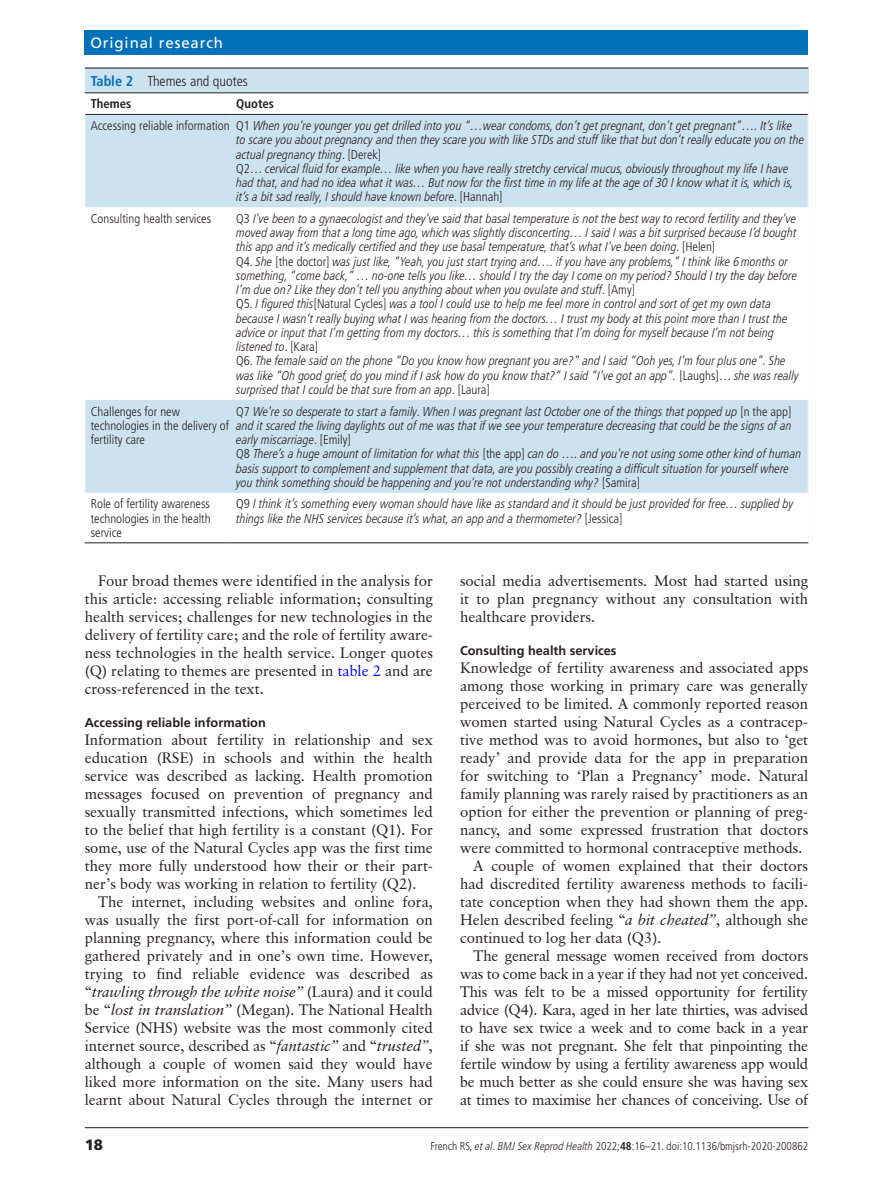
<style>
.page{position:relative;width:893px;height:1191px;background:#fff}
.page>*{position:absolute;margin:0;border:0;box-sizing:border-box;transform-origin:0 0}
.t1{font:15px/18px "Classical Garamond BT";color:#231f20;text-align:justify}
.t2{font:15px "Frutiger LT Std";letter-spacing:.055em;color:#fff}
.t3{font:900 15px "Frutiger LT Std";color:#231f20}
.t4{font:300 condensed 14.25px "Frutiger LT Pro";color:#231f20}
.t5{font:italic 300 condensed 12.75px/14.2px "Frutiger LT Pro";color:#231f20}
.t6{font:300 condensed 12.75px/14.2px "Frutiger LT Pro";color:#231f20}
.t7{font:700 12.75px "Frutiger LT Std";color:#231f20}
.t8{font:700 condensed 12.75px "Frutiger LT Pro";color:#231f20}
.t9{font:300 condensed 11.25px "Frutiger LT Pro";color:#231f20}
.s1{font-weight:700;color:#0070b9}
.s2{font-weight:700;font-style:normal}
.s3{font-style:normal}
.s4{color:#00f}
.s5{font-style:italic}
.s6{font-weight:700}
</style>
<div class="page">
<hr style="left:85px;top:1127px;width:723px;height:1px;background:#231f20">
<div style="left:85px;top:30px;width:723px;height:24px;background:#0070b9"></div>
<div style="left:85px;top:68px;width:723px;height:475px;background:#cde2ef"></div>
<hr style="left:85px;top:68px;width:723px;height:1px;background:#231f20">
<svg style="left:85px;top:93px;width:723px;height:449px;fill:#fff"></svg>
<hr style="left:85px;top:92px;width:145px;height:1px;background:#231f20">
<hr style="left:85px;top:114px;width:145px;height:1px;background:#231f20">
<hr style="left:230px;top:92px;width:578px;height:1px;background:#231f20">
<hr style="left:230px;top:114px;width:578px;height:1px;background:#231f20">
<hr style="left:85px;top:542px;width:145px;height:1px;background:#231f20">
<hr style="left:230px;top:542px;width:578px;height:1px;background:#231f20">
<p class="t2" style="left:90px;top:34px;width:134px">Original research</p>
<p class="t4" style="left:91px;top:73px;width:159px"><span class="s1">Table 2</span> Themes and quotes</p>
<p class="t8" style="left:91px;top:96px;width:42px">Themes</p>
<p class="t5" style="left:91px;top:93px;width:703px;line-height:21.6px;text-indent:146px"><span class="s2">Quotes<br></span><span class="s3">Accessing reliable information Q1</span> When you’re younger you get drilled into you “…wear condoms, don’t get pregnant, don’t get pregnant”…. It’s like</p>
<p class="t5" style="left:236px;top:133px;width:569px">to scare you about pregnancy and then they scare you with like STDs and stuff like that but don’t really educate you on the actual pregnancy thing<span class="s3">. [Derek]<br>Q2…</span> cervical fluid for example… like when you have really stretchy cervical mucus, obviously throughout my life I have had that, and had no idea what it was… But now for the first time in my life at the age of 30 I know what it is, which is, it’s a bit sad really, I should have known before<span class="s3">. [Hannah]</span></p>
<p class="t6" style="left:91px;top:211px;width:122px">Consulting health services</p>
<p class="t5" style="left:236px;top:211px;width:564px"><span class="s3">Q3</span> I’ve been to a gynaecologist and they’ve said that basal temperature is not the best way to record fertility and they’ve moved away from that a long time ago, which was slightly disconcerting… I said I was a bit surprised because I’d bought this app and it’s medically certified and they use basal temperature, that’s what I’ve been doing<span class="s3">. [Helen]<br>Q4.</span> She <span class="s3">[the doctor]</span> was just like, “Yeah, you just start trying and…. if you have any problems,” I think like 6months or something, “come back,” … no-one tells you like… should I try the day I come on my period? Should I try the day before I’m due on? Like they don’t tell you anything about when you ovulate and stuff<span class="s3">. [Amy]<br>Q5.</span> I figured this<span class="s3">[Natural Cycles]</span> was a tool I could use to help me feel more in control and sort of get my own data because I wasn’t really buying what I was hearing from the doctors… I trust my body at this point more than I trust the advice or input that I’m getting from my doctors… this is something that I’m doing for myself because I’m not being listened to<span class="s3">. [Kara]<br>Q6.</span> The female said on the phone “Do you know how pregnant you are?” and I said “Ooh yes, I’m four plus one”. She was like “Oh good grief, do you mind if I ask how do you know that?” I said “I’ve got an app”. <span class="s3">[Laughs]…</span> she was really surprised that I could be that sure from an app<span class="s3">. [Laura]</span></p>
<p class="t6" style="left:91px;top:404px;width:140px">Challenges for new technologies in the delivery of fertility care</p>
<p class="t5" style="left:236px;top:404px;width:566px"><span class="s3">Q7</span> We’re so desperate to start a family. When I was pregnant last October one of the things that popped up <span class="s3">[n the app] </span>and it scared the living daylights out of me was that if we see your temperature decreasing that could be the signs of an early miscarriage<span class="s3">. [Emily]<br>Q8</span> There’s a huge amount of limitation for what this <span class="s3">[the app]</span> can do …. and you're not using some other kind of human basis support to complement and supplement that data, are you possibly creating a difficult situation for yourself where you think something should be happening and you're not understanding why? <span class="s3">[Samira]</span></p>
<p class="t6" style="left:91px;top:497px;width:121px;text-align:justify">Role of fertility awareness technologies in the health service</p>
<p class="t5" style="left:236px;top:497px;width:559px"><span class="s3">Q9</span> I think it’s something every woman should have like as standard and it should be just provided for free… supplied by things like the NHS services because it’s what, an app and a thermometer? <span class="s3">[Jessica]</span></p>
<p class="t1" style="left:85px;top:571px;width:350px;text-indent:14px">Four broad themes were identified in the analysis for this article: accessing reliable information; consulting health services; challenges for new technologies in the delivery of fertility care; and the role of fertility aware&shy;ness technologies in the health service. Longer quotes (Q) relating to themes are presented in <span class="s4">table 2</span> and are cross-referenced in the text.</p>
<p class="t7" style="left:85px;top:715px;width:183px">Accessing reliable information</p>
<p class="t1" style="left:85px;top:731px;width:350px">Information about fertility in relationship and sex education (RSE) in schools and within the health service was described as lacking. Health promotion messages focused on prevention of pregnancy and sexually transmitted infections, which sometimes led to the belief that high fertility is a constant (Q1). For some, use of the Natural Cycles app was the first time they more fully understood how their or their part&shy;ner’s body was working in relation to fertility (Q2).</p>
<p class="t1" style="left:85px;top:893px;width:350px;text-indent:14px">The internet, including websites and online fora, was usually the first port-of-call for information on planning pregnancy, where this information could be gathered privately and in one’s own time. However, trying to find reliable evidence was described as “<span class="s5">trawling through the white noise”</span> (Laura) and it could be “<span class="s5">lost in translation”</span> (Megan). The National Health Service (NHS) website was the most commonly cited internet source, described as “<span class="s5">fantastic”</span> and “<span class="s5">trusted”</span>, although a couple of women said they would have liked more information on the site. Many users had learnt about Natural Cycles through the internet or</p>
<p class="t1" style="left:460px;top:571px;width:350px">social media advertisements. Most had started using it to plan pregnancy without any consultation with healthcare providers.</p>
<p class="t7" style="left:460px;top:643px;width:158px">Consulting health services</p>
<p class="t1" style="left:460px;top:659px;width:350px">Knowledge of fertility awareness and associated apps</p>
<p class="t1" style="left:460px;top:677px;width:350px">among those working in primary care was generally</p>
<p class="t1" style="left:460px;top:695px;width:350px">perceived to be limited. A commonly reported reason</p>
<p class="t1" style="left:460px;top:713px;width:350px">women started using Natural Cycles as a contracep-</p>
<p class="t1" style="left:460px;top:731px;width:350px">tive method was to avoid hormones, but also to ‘get</p>
<p class="t1" style="left:460px;top:749px;width:350px">ready’ and provide data for the app in preparation</p>
<p class="t1" style="left:460px;top:767px;width:350px">for switching to ‘Plan a Pregnancy’ mode. Natural</p>
<p class="t1" style="left:460px;top:785px;width:350px">family planning was rarely raised by practitioners as an</p>
<p class="t1" style="left:460px;top:803px;width:350px">option for either the prevention or planning of preg-</p>
<p class="t1" style="left:460px;top:821px;width:350px">nancy, and some expressed frustration that doctors</p>
<p class="t1" style="left:460px;top:839px;width:344px">were committed to hormonal contraceptive methods.</p>
<p class="t1" style="left:474px;top:857px;width:336px">A couple of women explained that their doctors</p>
<p class="t1" style="left:460px;top:875px;width:350px">had discredited fertility awareness methods to facili-</p>
<p class="t1" style="left:460px;top:893px;width:350px">tate conception when they had shown them the app.</p>
<p class="t1" style="left:460px;top:911px;width:350px">Helen described feeling “<span class="s5">a bit cheated”</span>, although she</p>
<p class="t1" style="left:460px;top:929px;width:203px">continued to log her data (Q3).</p>
<p class="t1" style="left:474px;top:947px;width:336px">The general message women received from doctors</p>
<p class="t1" style="left:460px;top:965px;width:350px">was to come back in a year if they had not yet conceived.</p>
<p class="t1" style="left:460px;top:983px;width:350px">This was felt to be a missed opportunity for fertility</p>
<p class="t1" style="left:460px;top:1001px;width:350px">advice (Q4). Kara, aged in her late thirties, was advised</p>
<p class="t1" style="left:460px;top:1019px;width:350px">to have sex twice a week and to come back in a year</p>
<p class="t1" style="left:460px;top:1037px;width:350px">if she was not pregnant. She felt that pinpointing the</p>
<p class="t1" style="left:460px;top:1055px;width:350px">fertile window by using a fertility awareness app would</p>
<p class="t1" style="left:460px;top:1073px;width:350px">be much better as she could ensure she was having sex</p>
<p class="t1" style="left:460px;top:1091px;width:350px">at times to maximise her chances of conceiving. Use of</p>
<p class="t3" style="left:85px;top:1135px;width:20px">18</p>
<p class="t9" style="left:431px;top:1139px;width:379px">French RS, <span class="s5">et al</span>. <span class="s5">BMJ Sex Reprod Health</span> 2022;<span class="s6">48</span>:16–21. doi:10.1136/bmjsrh-2020-200862</p>
</div>
